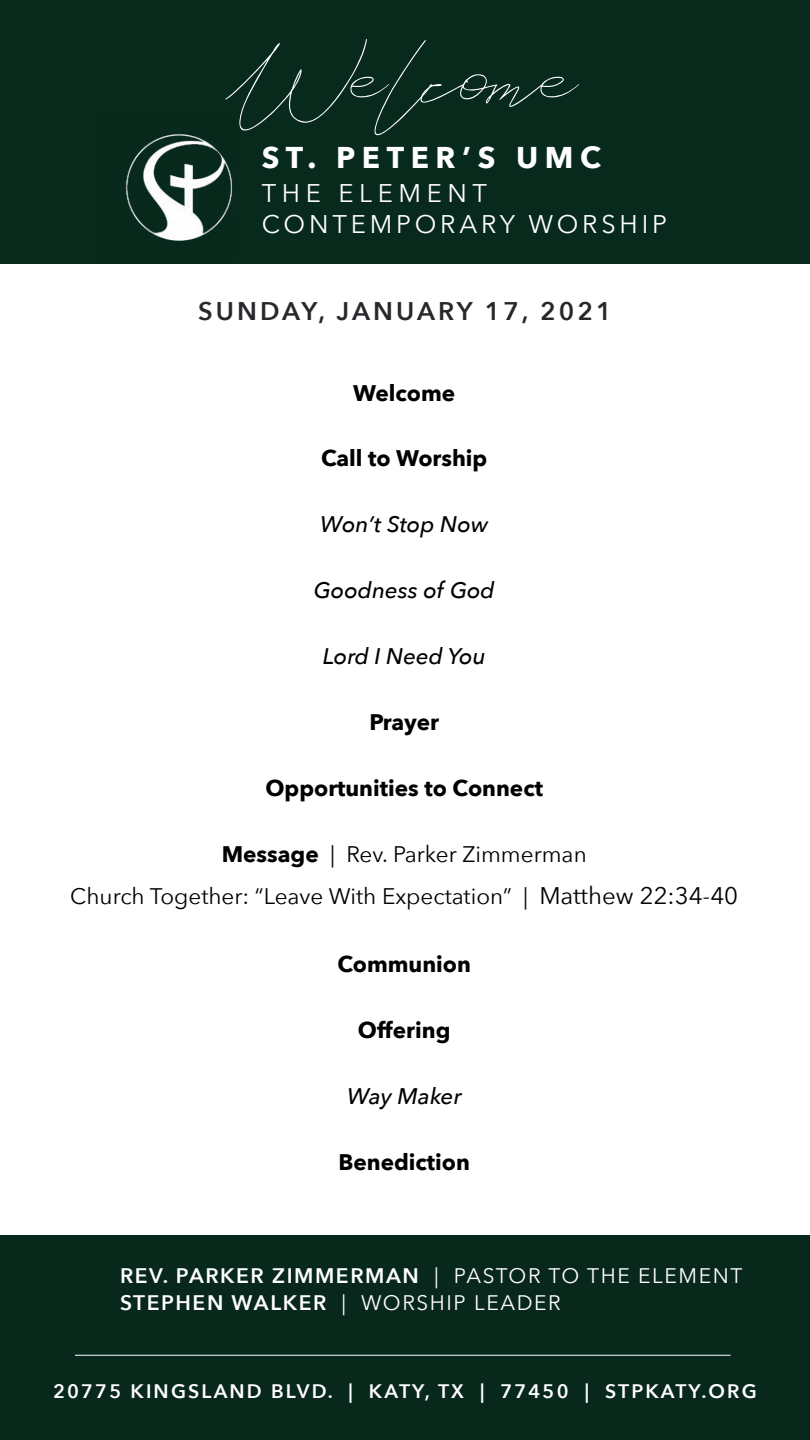
<style>
.page{position:relative;width:810px;height:1440px;background:#fff}
.page>*{position:absolute;margin:0;border:0;box-sizing:border-box;transform-origin:0 0}
.t1{font:96.75px "Astina";color:#fff}
.t2{font:700 30px "Avenir Next";letter-spacing:.22em;color:#fff}
.t3{font:25.5px/30.6px "Avenir Next";letter-spacing:.15em;color:#fff}
.t4{font:600 25.5px "Avenir Next";letter-spacing:.12em;color:#27282c}
.t5{font:22.5px/41.2px "Avenir Next";color:#000;text-align:center}
.t6{font:700 22.5px "Avenir Next";color:#000}
.t7{font:italic 500 22.5px "Avenir Next";color:#000}
.t8{font:21px/27px "Avenir Next";letter-spacing:.075em;color:#fff}
.t9{font:600 19.5px "Avenir Next";letter-spacing:.11em;color:#fff}
.s1{font-weight:700}
.s2{font-size:24px}
.s3{font-weight:600}
</style>
<div class="page">
<div style="left:0;top:0;width:810px;height:264px;background:#072a1d"></div>
<div style="left:0;top:1235px;width:810px;height:205px;background:#09281c"></div>
<img style="left:125px;top:134px;width:108px;height:107px">
<hr style="left:75px;top:1355px;width:655px;height:1px;background:#fff">
<h1 class="t1" style="left:225px;top:26px;width:361px">Welcome</h1>
<h2 class="t2" style="left:262px;top:132px;width:341px">ST. PETER’S UMC</h2>
<p class="t3" style="left:262px;top:177px;width:407px">THE ELEMENT<br>CONTEMPORARY WORSHIP</p>
<p class="t4" style="left:198px;top:289px;width:415px">SUNDAY, JANUARY 17, 2021</p>
<p class="t6" style="left:353px;top:373px;width:104px">Welcome</p>
<p class="t6" style="left:321px;top:439px;width:168px">Call to Worship</p>
<p class="t7" style="left:320px;top:506px;width:169px">Won’t Stop Now</p>
<p class="t7" style="left:314px;top:571px;width:182px">Goodness of God</p>
<p class="t7" style="left:323px;top:637px;width:164px">Lord I Need You</p>
<p class="t6" style="left:369px;top:703px;width:71px">Prayer</p>
<p class="t6" style="left:265px;top:769px;width:279px">Opportunities to Connect</p>
<p class="t5" style="left:70px;top:833px;width:669px"><span class="s1">Message</span> | Rev. Parker Zimmerman<br>Church Together: “Leave With Expectation” | <span class="s2">Matthew 22:34-40</span></p>
<p class="t6" style="left:337px;top:944px;width:135px">Communion</p>
<p class="t6" style="left:358px;top:1010px;width:94px">Offering</p>
<p class="t7" style="left:347px;top:1077px;width:116px">Way Maker</p>
<p class="t6" style="left:338px;top:1142px;width:133px">Benediction</p>
<p class="t8" style="left:120px;top:1262px;width:624px"><span class="s3">REV. PARKER ZIMMERMAN</span> | PASTOR TO THE ELEMENT<br><span class="s3">STEPHEN WALKER</span> | WORSHIP LEADER</p>
<p class="t9" style="left:53px;top:1374px;width:705px">20775 KINGSLAND BLVD. | KATY, TX | 77450 | STPKATY.ORG</p>
</div>
